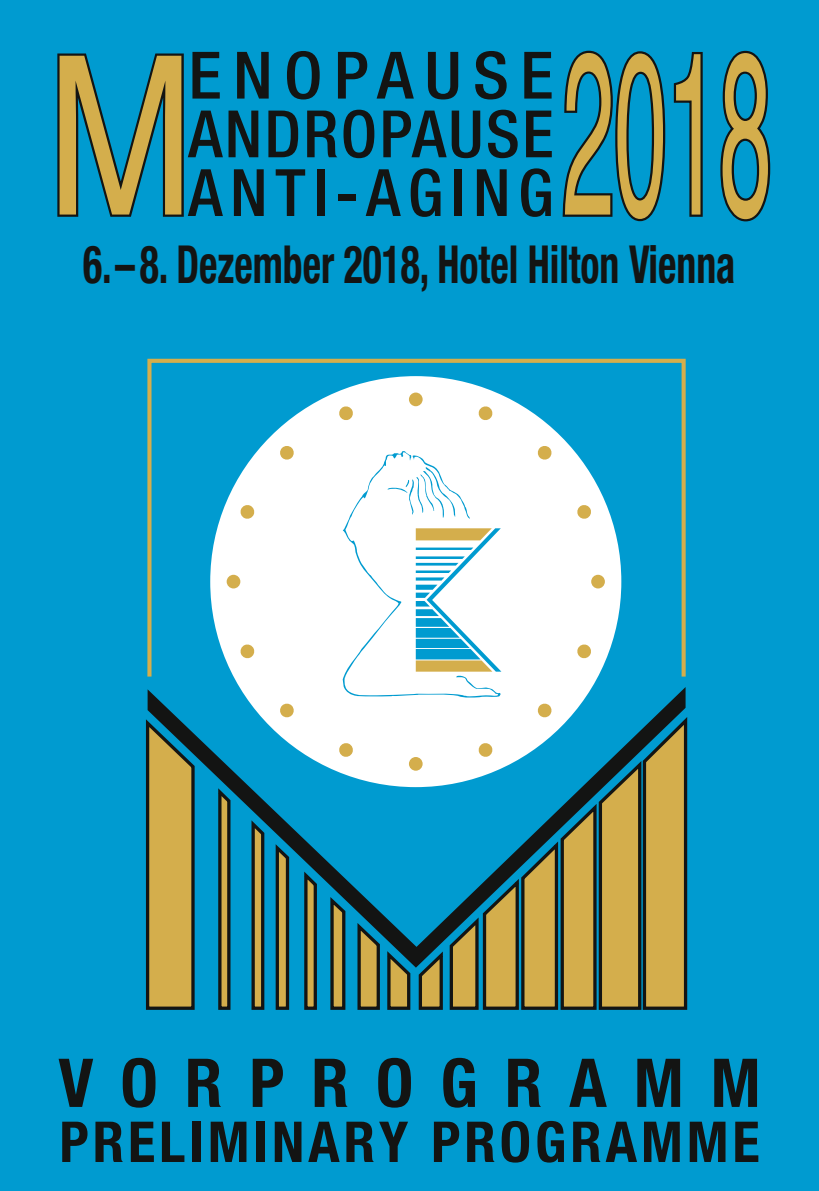
<style>
.page{position:relative;width:819px;height:1191px;background:#009bd0}
.page>*{position:absolute;margin:0;border:0;box-sizing:border-box;transform-origin:0 0}
.t1{font:230.3px "Helvetica";color:#d4ae4c;scale:.41 1}
.t2{font:221.38px "Helvetica";color:#d4ae4c;scale:.8 1}
.t3{font:700 condensed 67.38px "Helvetica Neue";letter-spacing:.4em;color:#131413}
.t4{font:500 condensed 65.45px/58.6px "Helvetica Neue LT Std";letter-spacing:.12em;color:#131413;text-align:justify;scale:1.06 1}
.t5{font:700 condensed 56.35px "Helvetica Neue";letter-spacing:.07em;color:#131413}
.t6{font:700 condensed 52.5px "Helvetica Neue";color:#131413;scale:.75 1}
</style>
<div class="page">
<svg style="left:57px;top:53px;width:127px;height:164px"></svg>
<svg style="left:562px;top:50px;width:141px;height:172px"></svg>
<svg style="left:720px;top:50px;width:51px;height:172px"></svg>
<div style="left:210px;top:376px;width:411px;height:411px;background:#fff;border-radius:50%"></div>
<svg style="left:146px;top:719px;width:49px;height:290px"></svg>
<svg style="left:218px;top:967px;width:13px;height:42px"></svg>
<svg style="left:251px;top:967px;width:14px;height:42px"></svg>
<svg style="left:275px;top:967px;width:15px;height:42px"></svg>
<svg style="left:304px;top:967px;width:13px;height:42px"></svg>
<svg style="left:148px;top:687px;width:179px;height:280px"></svg>
<div style="left:409px;top:392px;width:13px;height:14px;background:#d4ae4c;border-radius:50%"></div>
<svg style="left:339px;top:406px;width:14px;height:14px"></svg>
<svg style="left:280px;top:446px;width:14px;height:14px"></svg>
<svg style="left:240px;top:505px;width:15px;height:14px"></svg>
<div style="left:227px;top:575px;width:13px;height:13px;background:#d4ae4c;border-radius:50%"></div>
<svg style="left:240px;top:644px;width:15px;height:15px"></svg>
<svg style="left:279px;top:703px;width:15px;height:15px"></svg>
<svg style="left:478px;top:406px;width:15px;height:14px"></svg>
<svg style="left:327px;top:445px;width:360px;height:564px"></svg>
<div style="left:147px;top:359px;width:538px;height:319px;border:4px solid #d4ae4c"></div>
<p class="t4" style="left:188px;top:45px;width:346px">ENOPAUSE ANDROPAUSE ANTI-AGING</p>
<p class="t6" style="left:83px;top:232px;width:871px">6.–8. Dezember 2018, Hotel Hilton Vienna</p>
<h2 class="t2" style="left:46px;top:-34px;width:186px">M</h2>
<h1 class="t1" style="left:562px;top:-44px;width:514px">2018</h1>
<p class="t3" style="left:58px;top:1027px;width:703px">VORPROGRAMM</p>
<p class="t5" style="left:59px;top:1095px;width:701px">PRELIMINARY PROGRAMME</p>
</div>
